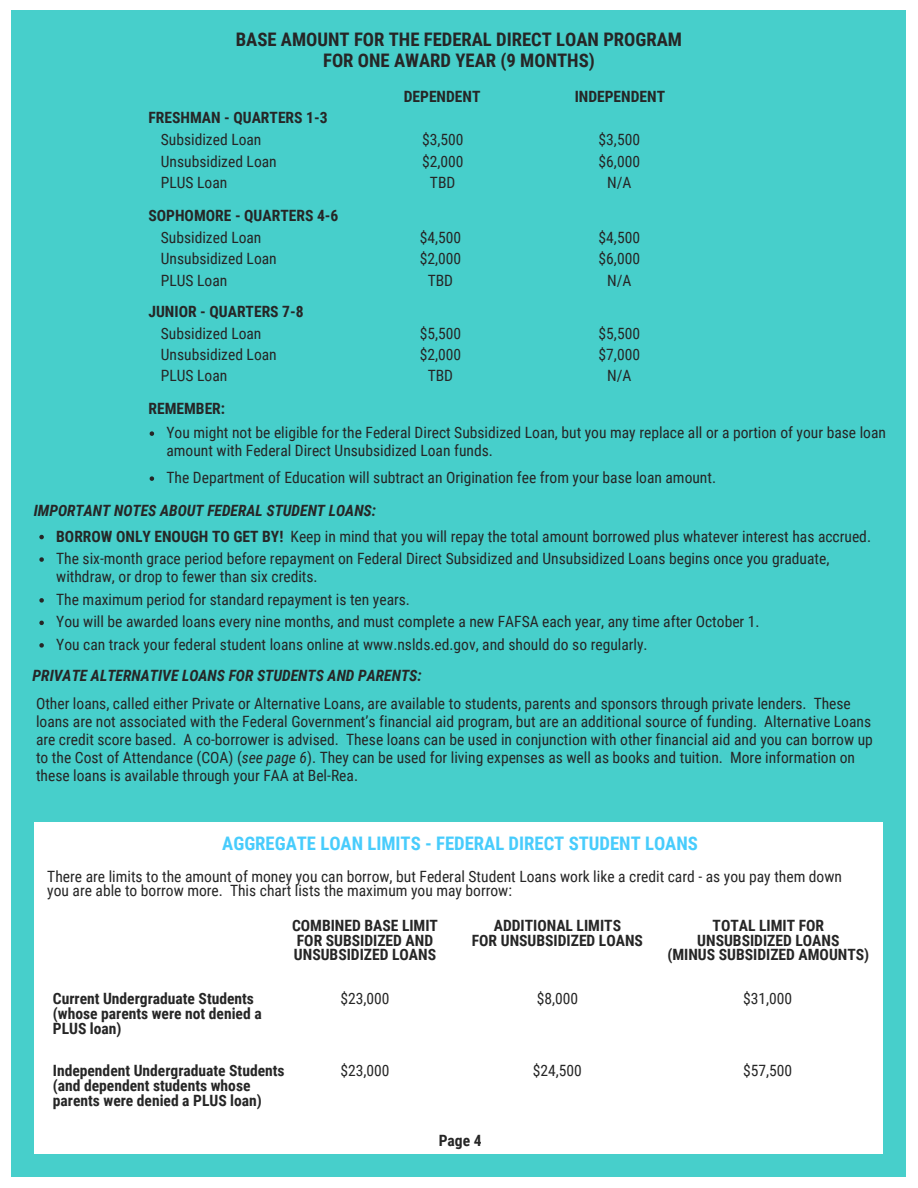
<style>
.page{position:relative;width:918px;height:1188px;background:#fff}
.page>*{position:absolute;margin:0;border:0;box-sizing:border-box;transform-origin:0 0}
.t1{font:700 18.75px/21.3px "Roboto Condensed";color:#262626;text-align:center}
.t2{font:700 18.75px "Roboto Condensed";color:#48ccfc}
.t3{font:15.6px/21.3px "Roboto Condensed";color:#262626}
.t4{font:700 15.6px/14.7px "Roboto Condensed";color:#262626}
.t5{font:italic 700 15.6px "Roboto Condensed";color:#262626}
.s1{font-weight:700;font-style:italic}
.s2{font-weight:700}
.s3{font-style:italic}
</style>
<div class="page">
<div style="left:11px;top:10px;width:895px;height:790px;background:#47cfcb"></div>
<svg style="left:150px;top:431px;width:4px;height:5px"></svg>
<svg style="left:39px;top:535px;width:5px;height:4px"></svg>
<svg style="left:150px;top:476px;width:4px;height:5px"></svg>
<svg style="left:39px;top:557px;width:5px;height:5px"></svg>
<svg style="left:39px;top:598px;width:5px;height:5px"></svg>
<svg style="left:39px;top:621px;width:5px;height:4px"></svg>
<svg style="left:39px;top:643px;width:5px;height:5px"></svg>
<div style="left:883px;top:1155px;width:22px;height:22px;background:#47cfcb"></div>
<div style="left:11px;top:820px;width:23px;height:336px;background:#47cfcb"></div>
<div style="left:11px;top:1155px;width:23px;height:22px;background:#47cfcb"></div>
<div style="left:883px;top:820px;width:22px;height:336px;background:#47cfcb"></div>
<div style="left:32px;top:1155px;width:853px;height:22px;background:#47cfcb"></div>
<div style="left:883px;top:799px;width:22px;height:22px;background:#47cfcb"></div>
<div style="left:11px;top:799px;width:23px;height:22px;background:#47cfcb"></div>
<div style="left:32px;top:799px;width:853px;height:22px;background:#47cfcb"></div>
<p class="t1" style="left:236px;top:29px;width:448px">BASE AMOUNT FOR THE FEDERAL DIRECT LOAN PROGRAM<br>FOR ONE AWARD YEAR (9 MONTHS)</p>
<p class="t4" style="left:404px;top:89px;width:78px">DEPENDENT</p>
<p class="t4" style="left:575px;top:89px;width:92px">INDEPENDENT</p>
<p class="t4" style="left:148px;top:111px;width:181px">FRESHMAN - QUARTERS 1-3</p>
<p class="t3" style="left:161px;top:129px;width:117px">Subsidized Loan<br>Unsubsidized Loan<br>PLUS Loan</p>
<p class="t3" style="left:422px;top:129px;width:43px;text-align:center">$3,500 $2,000<br>TBD</p>
<p class="t3" style="left:599px;top:129px;width:43px;text-align:center">$3,500 $6,000<br>N/A</p>
<p class="t4" style="left:148px;top:209px;width:191px">SOPHOMORE - QUARTERS 4-6</p>
<p class="t3" style="left:161px;top:227px;width:117px">Subsidized Loan<br>Unsubsidized Loan<br>PLUS Loan</p>
<p class="t3" style="left:599px;top:227px;width:43px;text-align:center">$4,500 $6,000<br>N/A</p>
<p class="t4" style="left:148px;top:304px;width:157px">JUNIOR - QUARTERS 7-8</p>
<p class="t3" style="left:161px;top:323px;width:117px">Subsidized Loan<br>Unsubsidized Loan<br>PLUS Loan</p>
<p class="t3" style="left:420px;top:323px;width:43px;text-align:center">$5,500 $2,000<br>TBD</p>
<p class="t3" style="left:599px;top:323px;width:43px;text-align:center">$5,500 $7,000<br>N/A</p>
<p class="t3" style="left:420px;top:227px;width:43px;text-align:center">$4,500 $2,000<br>TBD</p>
<p class="t4" style="left:148px;top:401px;width:78px">REMEMBER:</p>
<p class="t3" style="left:166px;top:424px;width:721px;line-height:18px">You might not be eligible for the Federal Direct Subsidized Loan, but you may replace all or a portion of your base loan amount with Federal Direct Unsubsidized Loan funds.</p>
<p class="t3" style="left:166px;top:467px;width:551px">The Department of Education will subtract an Origination fee from your base loan amount.</p>
<p class="t3" style="left:56px;top:498px;width:816px;line-height:25.5px;text-indent:-22px"><span class="s1">IMPORTANT NOTES ABOUT FEDERAL STUDENT LOANS:<br></span><span class="s2">BORROW ONLY ENOUGH TO GET BY!</span> Keep in mind that you will repay the total amount borrowed plus whatever interest has accrued.</p>
<p class="t3" style="left:56px;top:550px;width:775px;line-height:18px">The six-month grace period before repayment on Federal Direct Subsidized and Unsubsidized Loans begins once you graduate, withdraw, or drop to fewer than six credits.</p>
<p class="t3" style="left:56px;top:588px;width:705px;line-height:22.5px">The maximum period for standard repayment is ten years.<br>You will be awarded loans every nine months, and must complete a new FAFSA each year, any time after October 1.<br>You can track your federal student loans online at www.nslds.ed.gov, and should do so regularly.</p>
<p class="t5" style="left:33px;top:667px;width:391px">PRIVATE ALTERNATIVE LOANS FOR STUDENTS AND PARENTS:</p>
<p class="t3" style="left:36px;top:695px;width:838px;line-height:18px">Other loans, called either Private or Alternative Loans, are available to students, parents and sponsors through private lenders. These loans are not associated with the Federal Government’s financial aid program, but are an additional source of funding. Alternative Loans are credit score based. A co-borrower is advised. These loans can be used in conjunction with other financial aid and you can borrow up to the Cost of Attendance (COA) (<span class="s3">see page 6</span>). They can be used for living expenses as well as books and tuition. More information on these loans is available through your FAA at Bel-Rea.</p>
<p class="t2" style="left:222px;top:833px;width:477px">AGGREGATE LOAN LIMITS - FEDERAL DIRECT STUDENT LOANS</p>
<p class="t3" style="left:47px;top:869px;width:796px;line-height:14.7px">There are limits to the amount of money you can borrow, but Federal Student Loans work like a credit card - as you pay them down you are able to borrow more. This chart lists the maximum you may borrow:</p>
<p class="t4" style="left:292px;top:919px;width:148px">COMBINED BASE LIMIT<br>FOR SUBSIDIZED AND<br>UNSUBSIDIZED LOANS</p>
<p class="t4" style="left:472px;top:919px;width:173px;text-align:center">ADDITIONAL LIMITS<br>FOR UNSUBSIDIZED LOANS</p>
<p class="t4" style="left:667px;top:919px;width:203px;text-align:center">TOTAL LIMIT FOR<br>UNSUBSIDIZED LOANS<br>(MINUS SUBSIDIZED AMOUNTS)</p>
<p class="t4" style="left:53px;top:992px;width:210px">Current Undergraduate Students (whose parents were not denied a<br>PLUS loan)</p>
<p class="t4" style="left:53px;top:1064px;width:233px">Independent Undergraduate Students (and dependent students whose parents were denied a PLUS loan)</p>
<p class="t3" style="left:341px;top:988px;width:51px">$23,000</p>
<p class="t3" style="left:537px;top:988px;width:43px">$8,000</p>
<p class="t3" style="left:743px;top:988px;width:51px">$31,000</p>
<p class="t3" style="left:341px;top:1060px;width:51px">$23,000</p>
<p class="t3" style="left:533px;top:1060px;width:51px">$24,500</p>
<p class="t3" style="left:743px;top:1060px;width:51px">$57,500</p>
<p class="t4" style="left:439px;top:1133px;width:44px">Page 4</p>
</div>
